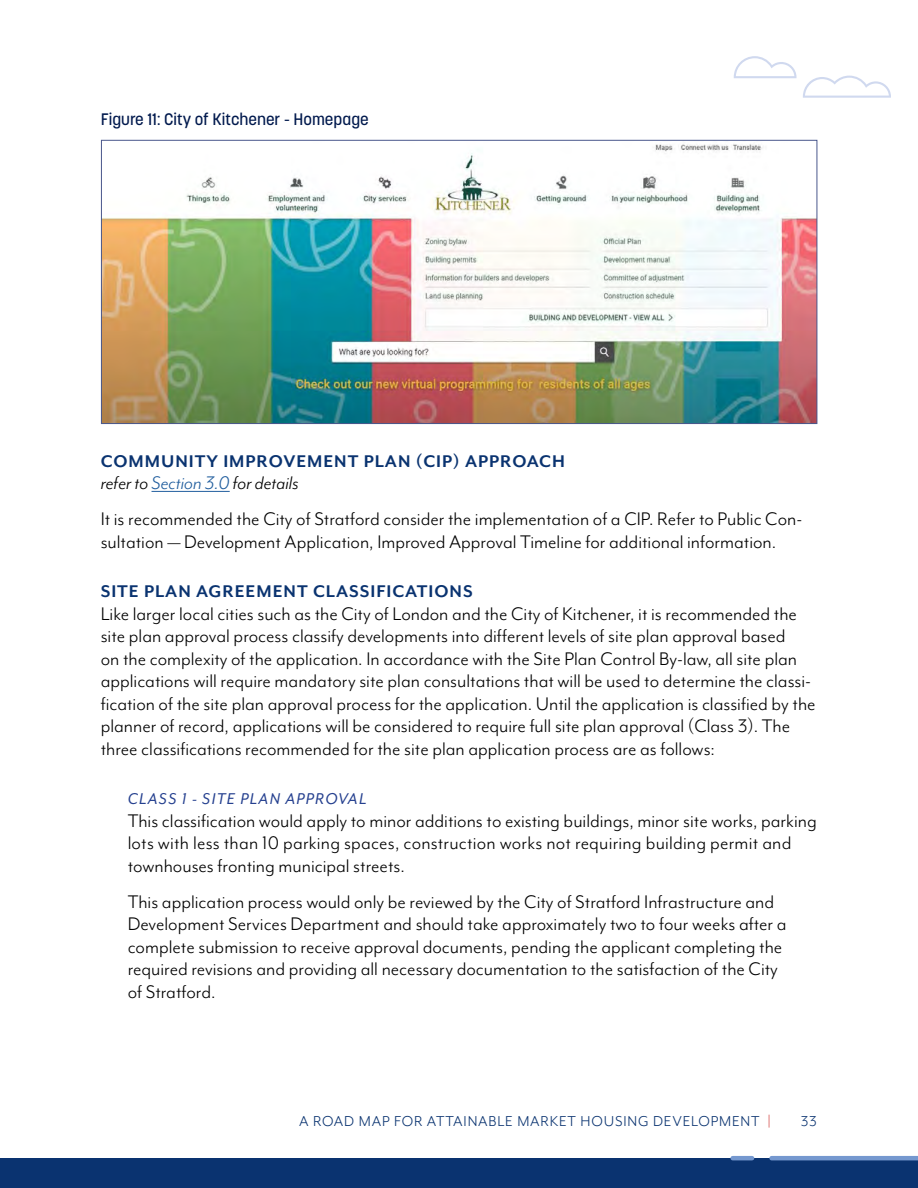
<style>
.page{position:relative;width:918px;height:1188px;background:#fff}
.page>*{position:absolute;margin:0;border:0;box-sizing:border-box;transform-origin:0 0}
.Main_Paragraph{font:21px/22.5px "Mr Eaves Mod OT";color:#000}
.main_paragraph_inden{font:21px/22.5px "Mr Eaves Mod OT";color:#000}
.Main_Paragraph-2{font:italic 21px "Mr Eaves Mod OT";color:#000}
.t1{font:700 19.5px "Mr Eaves Mod OT";letter-spacing:.05em;color:#0a3370}
.t2{font:italic 18px "Mr Eaves Mod OT";letter-spacing:.07em;color:#25408f}
.t3{font:16.5px "Mr Eaves Mod OT";letter-spacing:.05em;color:#0a3370}
.Figure{font:500 16.5px "Korolev";color:#00194d}
.s1{color:#215e9e}
.s2{color:#ce3431}
</style>
<div class="page">
<div style="left:0;top:1158px;width:918px;height:30px;background:#0a3370"></div>
<hr style="left:772px;top:1156px;width:146px;height:4px;background:#7598cf">
<hr style="left:733px;top:1156px;width:19px;height:4px;background:#7598cf">
<svg style="left:803px;top:76px;width:88px;height:22px"></svg>
<svg style="left:734px;top:56px;width:62px;height:22px"></svg>
<hr style="left:152px;top:491px;width:78px;height:1px;background:#215e9e">
<img style="left:103px;top:144px;width:712px;height:278px">
<p class="Figure" style="left:101px;top:109px;width:270px">Figure 11: City of Kitchener - Homepage</p>
<h4 class="t1" style="left:101px;top:450px;width:466px">COMMUNITY IMPROVEMENT PLAN (CIP) APPROACH</h4>
<p class="Main_Paragraph-2" style="left:101px;top:472px;width:199px">refer to <span class="s1">Section 3.0</span> for details</p>
<p class="Main_Paragraph" style="left:101px;top:508px;width:703px">It is recommended the City of Stratford consider the implementation of a CIP. Refer to Public Con&shy;sultation — Development Application, Improved Approval Timeline for additional information.</p>
<h4 class="t1" style="left:101px;top:581px;width:374px">SITE PLAN AGREEMENT CLASSIFICATIONS</h4>
<p class="Main_Paragraph" style="left:101px;top:603px;width:717px">Like larger local cities such as the City of London and the City of Kitchener, it is recommended the site plan approval process classify developments into different levels of site plan approval based<br>on the complexity of the application. In accordance with the Site Plan Control By-law, all site plan applications will require mandatory site plan consultations that will be used to determine the classi&shy;fication of the site plan approval process for the application. Until the application is classified by the planner of record, applications will be considered to require full site plan approval (Class 3). The three classifications recommended for the site plan application process are as follows:</p>
<h5 class="t2" style="left:128px;top:789px;width:240px">CLASS 1 - SITE PLAN APPROVAL</h5>
<p class="main_paragraph_inden" style="left:128px;top:810px;width:691px">This classification would apply to minor additions to existing buildings, minor site works, parking lots with less than 10 parking spaces, construction works not requiring building permit and townhouses fronting municipal streets.</p>
<p class="main_paragraph_inden" style="left:128px;top:891px;width:660px">This application process would only be reviewed by the City of Stratford Infrastructure and Development Services Department and should take approximately two to four weeks after a complete submission to receive approval documents, pending the applicant completing the required revisions and providing all necessary documentation to the satisfaction of the City of Stratford.</p>
<p class="t3" style="left:299px;top:1112px;width:473px">A ROAD MAP FOR ATTAINABLE MARKET HOUSING DEVELOPMENT <span class="s2">|</span></p>
<p class="t3" style="left:801px;top:1112px;width:17px">33</p>
</div>
